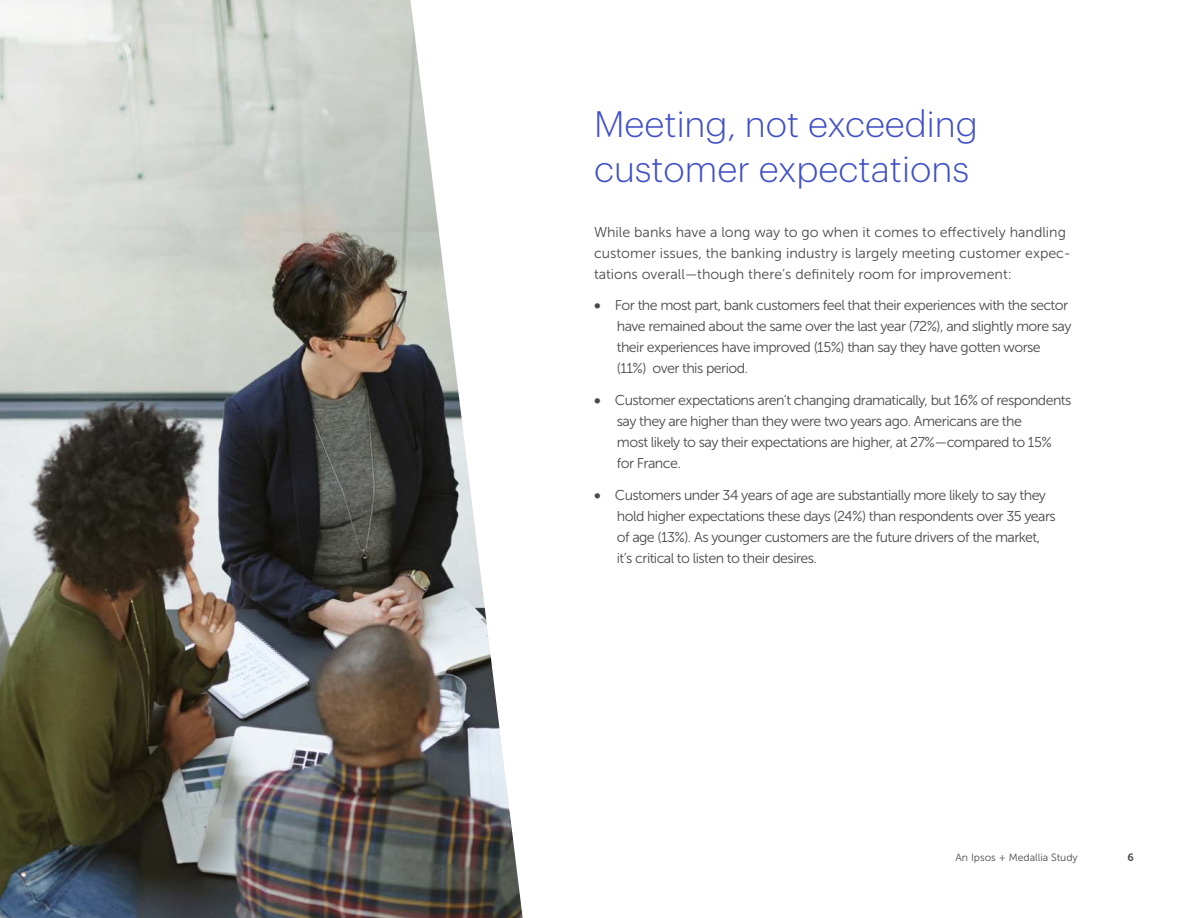
<style>
.page{position:relative;width:1188px;height:918px;background:#fff}
.page>*{position:absolute;margin:0;border:0;box-sizing:border-box;transform-origin:0 0}
.t1{font:300 36px/45px "Graphik";color:#404fc7}
.t2{font:14.25px/21px "Museo Sans 300";letter-spacing:-.04em;color:#4b4a4b}
.t3{font:14.25px/21px "Museo Sans 300";color:#4b4a4b}
.t4{font:10.5px "Museo Sans 300";color:#4a4a4a}
.t5{font:10.5px "Museo Sans 700";color:#4a4a4a}
.s1{font-family:"Museo Sans 900"}
</style>
<div class="page">
<img style="left:0;top:0;width:523px;height:918px">
<h1 class="t1" style="left:594px;top:99px;width:385px">Meeting, not exceeding customer expectations</h1>
<p class="t3" style="left:594px;top:221px;width:478px">While banks have a long way to go when it comes to effectively handling customer issues, the banking industry is largely meeting customer expec&shy;tations overall—though there’s definitely room for improvement:</p>
<p class="t2" style="left:617px;top:295px;width:456px;text-indent:-23px"><span class="s1">•</span> For the most part, bank customers feel that their experiences with the sector have remained about the same over the last year (72%), and slightly more say their experiences have improved (15%) than say they have gotten worse (11%) over this period.</p>
<p class="t2" style="left:617px;top:390px;width:456px;text-indent:-23px"><span class="s1">•</span> Customer expectations aren’t changing dramatically, but 16% of respondents say they are higher than they were two years ago. Americans are the<br>most likely to say their expectations are higher, at 27%—compared to 15% for France.</p>
<p class="t2" style="left:617px;top:485px;width:441px;text-indent:-23px"><span class="s1">•</span> Customers under 34 years of age are substantially more likely to say they hold higher expectations these days (24%) than respondents over 35 years of age (13%). As younger customers are the future drivers of the market, it’s critical to listen to their desires.</p>
<p class="t4" style="left:956px;top:852px;width:124px">An Ipsos + Medallia Study</p>
<p class="t5" style="left:1128px;top:852px;width:8px">6</p>
</div>
